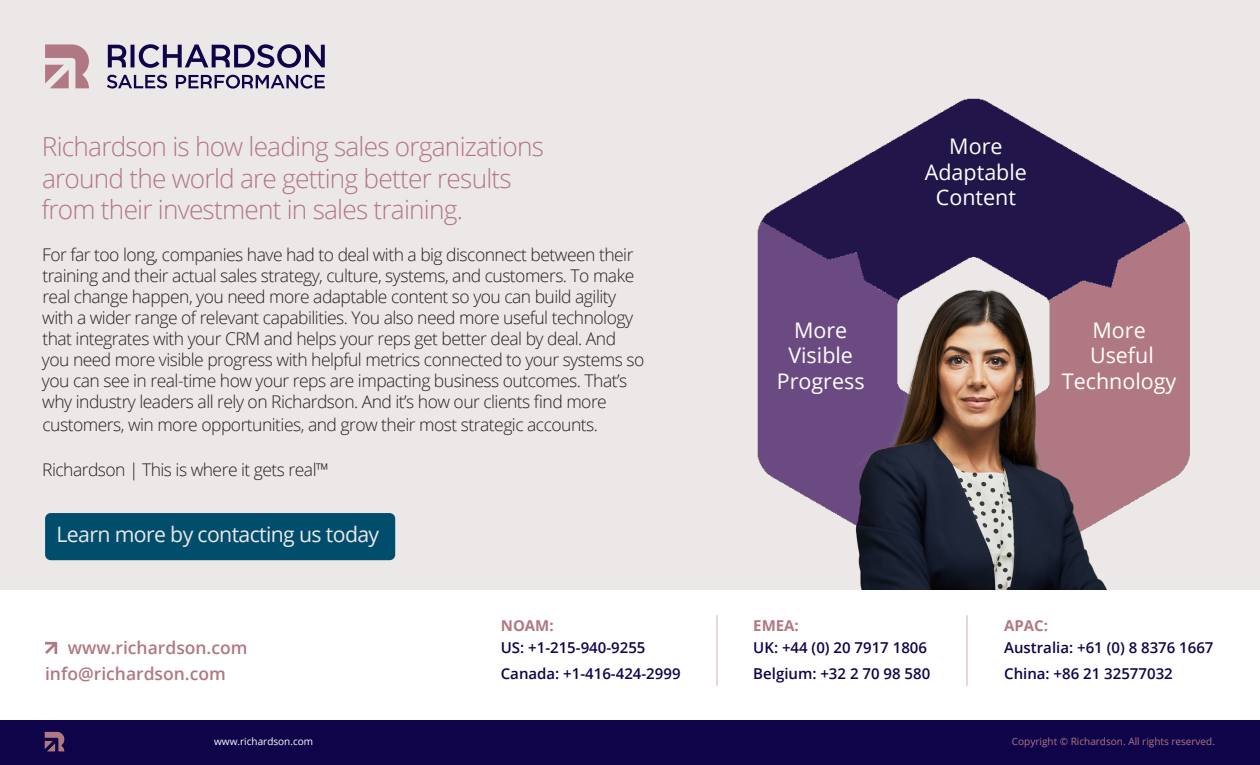
<style>
.page{position:relative;width:1260px;height:765px;background:#fff}
.page>*{position:absolute;margin:0;border:0;box-sizing:border-box;transform-origin:0 0}
.Cover_Headline{font:300 26.25px/31.5px "Open Sans";letter-spacing:-.03em;color:#b07882}
.Footer_Legal{font:21.5px/25.8px "Open Sans";color:#fff;text-align:center}
.Cover_Headline-2{font:21.25px "Open Sans";letter-spacing:-.03em;color:#ede8e8}
.Cover_Headline-3{font:300 17.5px/21.2px "Open Sans";letter-spacing:-.03em;color:#231f20}
.Body_Copy{font:600 17.5px "Open Sans";color:#b07882}
.Body_Copy-2{font:600 15px/26.2px "Open Sans";color:#0f034a}
.Body_Copy-3{font:700 15px "Open Sans";color:#b07882}
.Footer_Legal-2{font:10px "Open Sans";color:#b07882}
.Footer_URL{font:10px "Open Sans";color:#fff}
</style>
<div class="page">
<div style="left:0;top:0;width:1260px;height:590px;background:#ede8e8"></div>
<div style="left:45px;top:513px;width:350px;height:47px;background:#004d6c;border-radius:6px"></div>
<svg style="left:45px;top:44px;width:44px;height:44px"></svg>
<svg style="left:107px;top:75px;width:60px;height:14px"></svg>
<svg style="left:108px;top:44px;width:217px;height:24px"></svg>
<svg style="left:176px;top:75px;width:149px;height:14px"></svg>
<svg style="left:45px;top:642px;width:12px;height:12px"></svg>
<hr style="left:717px;top:616px;width:1px;height:69px;background:#cfb0b5">
<hr style="left:967px;top:616px;width:1px;height:69px;background:#cfb0b5">
<img style="left:758px;top:98px;width:432px;height:424px">
<img style="left:850px;top:286px;width:271px;height:304px">
<div style="left:0;top:720px;width:1260px;height:45px;background:#0f034a"></div>
<img style="left:44px;top:731px;width:21px;height:21px">
<p class="Cover_Headline" style="left:41px;top:130px;width:504px">Richardson is how leading sales organizations around the world are getting better results from their investment in sales training.</p>
<p class="Cover_Headline-3" style="left:42px;top:244px;width:604px">For far too long, companies have had to deal with a big disconnect between their training and their actual sales strategy, culture, systems, and customers. To make real change happen, you need more adaptable content so you can build agility with a wider range of relevant capabilities. You also need more useful technology that integrates with your CRM and helps your reps get better deal by deal. And you need more visible progress with helpful metrics connected to your systems so you can see in real-time how your reps are impacting business outcomes. That’s why industry leaders all rely on Richardson. And it’s how our clients find more customers, win more opportunities, and grow their most strategic accounts.</p>
<p class="Cover_Headline-3" style="left:42px;top:458px;width:288px">Richardson | This is where it gets real™</p>
<p class="Cover_Headline-2" style="left:57px;top:520px;width:324px">Learn more by contacting us today</p>
<p class="Body_Copy" style="left:68px;top:636px;width:181px">www.richardson.com</p>
<p class="Body_Copy" style="left:45px;top:662px;width:182px">info@richardson.com</p>
<p class="Body_Copy-3" style="left:501px;top:615px;width:54px">NOAM:</p>
<p class="Body_Copy-2" style="left:501px;top:634px;width:181px">US: +1-215-940-9255<br>Canada: +1-416-424-2999</p>
<p class="Footer_Legal" style="left:925px;top:133px;width:104px">More<br>Adaptable<br>Content</p>
<p class="Footer_Legal" style="left:777px;top:316px;width:89px">More<br>Visible<br>Progress</p>
<p class="Footer_Legal" style="left:1062px;top:316px;width:116px">More<br>Useful<br>Technology</p>
<p class="Body_Copy-3" style="left:753px;top:615px;width:47px">EMEA:</p>
<p class="Body_Copy-2" style="left:753px;top:634px;width:178px">UK: +44 (0) 20 7917 1806<br>Belgium: +32 2 70 98 580</p>
<p class="Body_Copy-3" style="left:1004px;top:615px;width:45px">APAC:</p>
<p class="Body_Copy-2" style="left:1004px;top:634px;width:211px">Australia: +61 (0) 8 8376 1667<br>China: +86 21 32577032</p>
<p class="Footer_URL" style="left:214px;top:734px;width:100px">www.richardson.com</p>
<p class="Footer_Legal-2" style="left:1012px;top:734px;width:205px">Copyright © Richardson. All rights reserved.</p>
</div>
